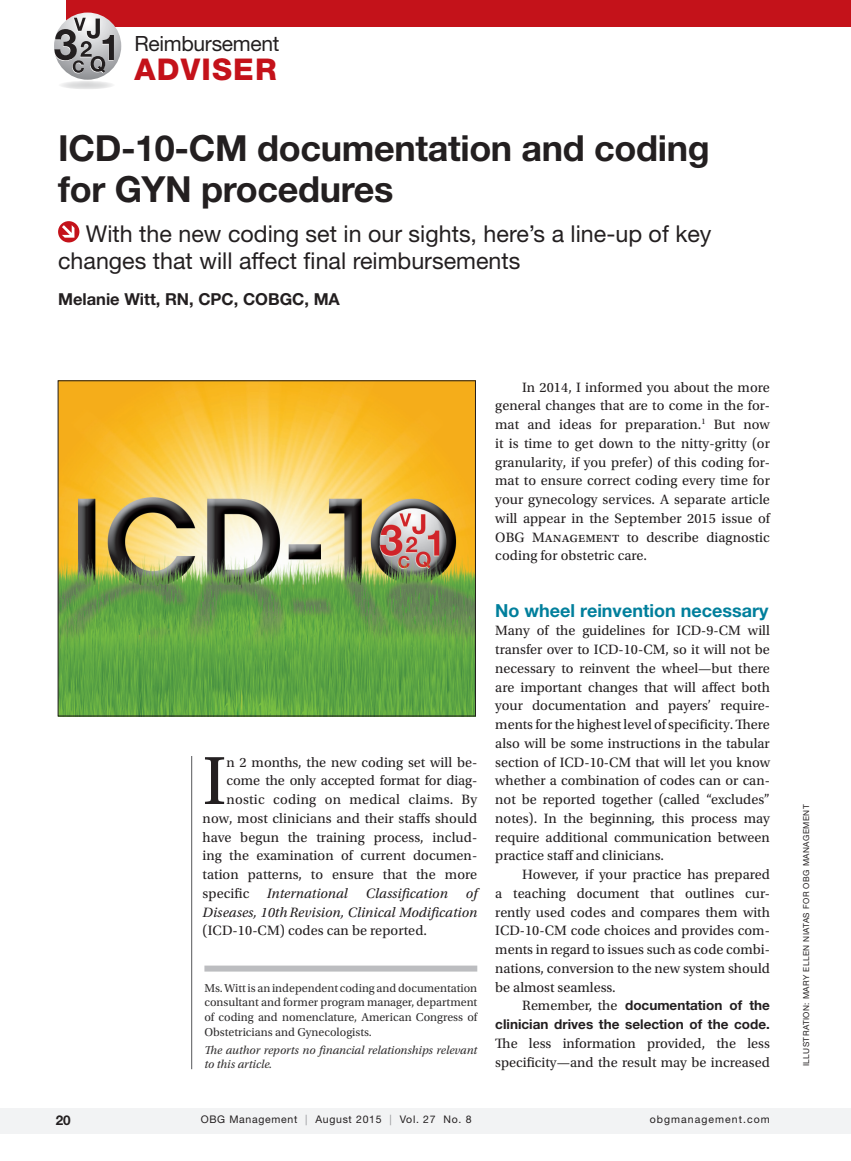
<style>
.page{position:relative;width:851px;height:1161px;background:#fff}
.page>*{position:absolute;margin:0;border:0;box-sizing:border-box;transform-origin:0 0}
.body_dropcap{font:71.7px "Utopia Std";color:#231f20}
.head{font:700 36px/40.5px "Helvetica Neue LT Std";letter-spacing:-.01em;color:#231f20}
.eyebrow_superhead{font:800 30px "Helvetica Neue LT Std";letter-spacing:.04em;color:#c4121a}
.deck{font:23.25px/27px "Helvetica Neue LT Std";color:#231f20}
.eyebrow_superhead-2{font:21px "Helvetica Neue LT Std";letter-spacing:-.015em;color:#231f20}
.sub{font:700 18px "Helvetica Neue LT Std";color:#007f9c}
.byline{font:700 16.5px "Helvetica Neue LT Std";color:#231f20}
.body{font:14.25px/18.8px "Utopia Std";color:#231f20;text-align:justify}
.body_no_indent{font:14.25px/18.8px "Utopia Std";color:#231f20;text-align:justify}
.body_dropcap-2{font:14.25px "Utopia Std";letter-spacing:.005em;color:#231f20}
.body_dropcap-3{font:italic 14.25px/18.8px "Utopia Std";letter-spacing:.005em;color:#231f20;text-align:justify}
.body-2{font:700 13.5px/18.8px "Helvetica Neue LT Std";color:#231f20;text-align:right}
.bytitle{font:12px/14.7px "Utopia Std";color:#312f30;text-align:justify}
.disclosure{font:italic 12px/14.5px "Utopia Std";color:#312f30}
.t1{font:10.5px "Helvetica Neue LT Std";letter-spacing:.065em;color:#231f20}
.t2{font:10.5px "Helvetica Neue LT Std";letter-spacing:.1em;color:#231f20}
.t3{font:8.25px "Helvetica Neue LT Std";letter-spacing:.05em;color:#231f20}
.s1{font-style:normal}
.s2{font-family:"Utopia Std";font-weight:400;font-size:14.25px}
.s3{color:#939598}
</style>
<div class="page">
<hr style="left:191px;top:756px;width:1px;height:313px;background:#57585a">
<div style="left:0;top:1108px;width:850px;height:26px;background:#f2f3f4"></div>
<div style="left:66px;top:0;width:784px;height:27px;background:#c4121a"></div>
<svg style="left:58px;top:81px;width:57px;height:8px"></svg>
<svg style="left:54px;top:13px;width:67px;height:67px"></svg>
<svg style="left:54px;top:18px;width:60px;height:55px;background:#9c9a9b"></svg>
<div style="left:204px;top:966px;width:273px;height:6px;background:#bcbdc0"></div>
<svg style="left:58px;top:221px;width:21px;height:21px"></svg>
<img style="left:60px;top:382px;width:414px;height:332px">
<div style="left:58px;top:380px;width:418px;height:336px;border:1px solid #231f20"></div>
<p class="eyebrow_superhead-2" style="left:134px;top:31px;width:146px">Reimbursement</p>
<p class="eyebrow_superhead" style="left:134px;top:52px;width:144px">ADVISER</p>
<p class="head" style="left:58px;top:128px;width:653px">ICD-10-CM documentation and coding for GYN procedures</p>
<p class="deck" style="left:58px;top:220px;width:655px;text-indent:28px">With the new coding set in our sights, here’s a line-up of key changes that will affect final reimbursements</p>
<p class="byline" style="left:58px;top:289px;width:283px">Melanie Witt, RN, CPC, COBGC, MA</p>
<p class="body" style="left:495px;top:378px;width:276px;text-indent:27px">In 2014, I informed you about the more general changes that are to come in the for&shy;mat and ideas for preparation.<sup>1</sup> But now it is time to get down to the nitty-gritty (or granularity, if you prefer) of this coding for&shy;mat to ensure correct coding every time for your gynecology services. A separate article will appear in the September 2015 issue of OBG Management to describe diagnostic coding for obstetric care.</p>
<p class="body_dropcap" style="left:202px;top:742px;width:25px">I</p>
<p class="body_dropcap-2" style="left:226px;top:754px;width:252px">n 2 months, the new coding set will be-</p>
<p class="body_dropcap-2" style="left:226px;top:773px;width:252px">come the only accepted format for diag-</p>
<p class="body_dropcap-2" style="left:226px;top:792px;width:252px">nostic coding on medical claims. By</p>
<p class="body_dropcap-2" style="left:202px;top:810px;width:276px">now, most clinicians and their staffs should</p>
<p class="body_dropcap-2" style="left:202px;top:829px;width:276px">have begun the training process, includ-</p>
<p class="body_dropcap-2" style="left:202px;top:848px;width:276px">ing the examination of current documen-</p>
<p class="body_dropcap-2" style="left:202px;top:867px;width:276px">tation patterns, to ensure that the more</p>
<p class="body_dropcap-3" style="left:202px;top:884px;width:147px"><span class="s1">specific</span> International</p>
<p class="body_dropcap-3" style="left:366px;top:884px;width:83px">Classification</p>
<p class="body_dropcap-3" style="left:202px;top:884px;width:276px;text-indent:263px">of Diseases, 10thRevision, Clinical Modification <span class="s1">(ICD-10-CM) codes can be reported.</span></p>
<p class="bytitle" style="left:204px;top:981px;width:274px">Ms. Witt is an independent coding and documentation consultant and former program manager, department of coding and nomenclature, American Congress of Obstetricians and Gynecologists.</p>
<p class="disclosure" style="left:204px;top:1043px;width:274px">The author reports no financial relationships relevant to this article.</p>
<p class="sub" style="left:495px;top:599px;width:275px">No wheel reinvention necessary</p>
<p class="body_no_indent" style="left:495px;top:622px;width:276px">Many of the guidelines for ICD-9-CM will transfer over to ICD-10-CM, so it will not be necessary to reinvent the wheel—but there are important changes that will affect both your documentation and payers’ require&shy;ments for the highest level of specificity. There also will be some instructions in the tabular section of ICD-10-CM that will let you know whether a combination of codes can or can&shy;not be reported together (called “excludes” notes). In the beginning, this process may require additional communication between practice staff and clinicians.</p>
<p class="body" style="left:495px;top:865px;width:276px;text-indent:27px">However, if your practice has prepared a teaching document that outlines cur&shy;rently used codes and compares them with ICD-10-CM code choices and provides com&shy;ments in regard to issues such as code combi&shy;nations, conversion to the new system should be almost seamless.</p>
<p class="body-2" style="left:495px;top:996px;width:276px"><span class="s2">Remember, the</span> documentation of the clinician drives the selection of the code.</p>
<p class="body" style="left:495px;top:1034px;width:276px">The less information provided, the less specificity—and the result may be increased</p>
<p class="body-2" style="left:56px;top:1110px;width:17px">20</p>
<p class="t1" style="left:201px;top:1114px;width:272px">OBG Management <span class="s3">|</span> August 2015 <span class="s3">|</span> Vol. 27 No. 8</p>
<p class="t2" style="left:649px;top:1114px;width:122px">obgmanagement.com</p>
<p class="t3" style="left:801px;top:1066px;width:263px;rotate:-90deg">ILLUSTRATION: MARY ELLEN NIATAS FOR OBG MANAGEMENT</p>
</div>
